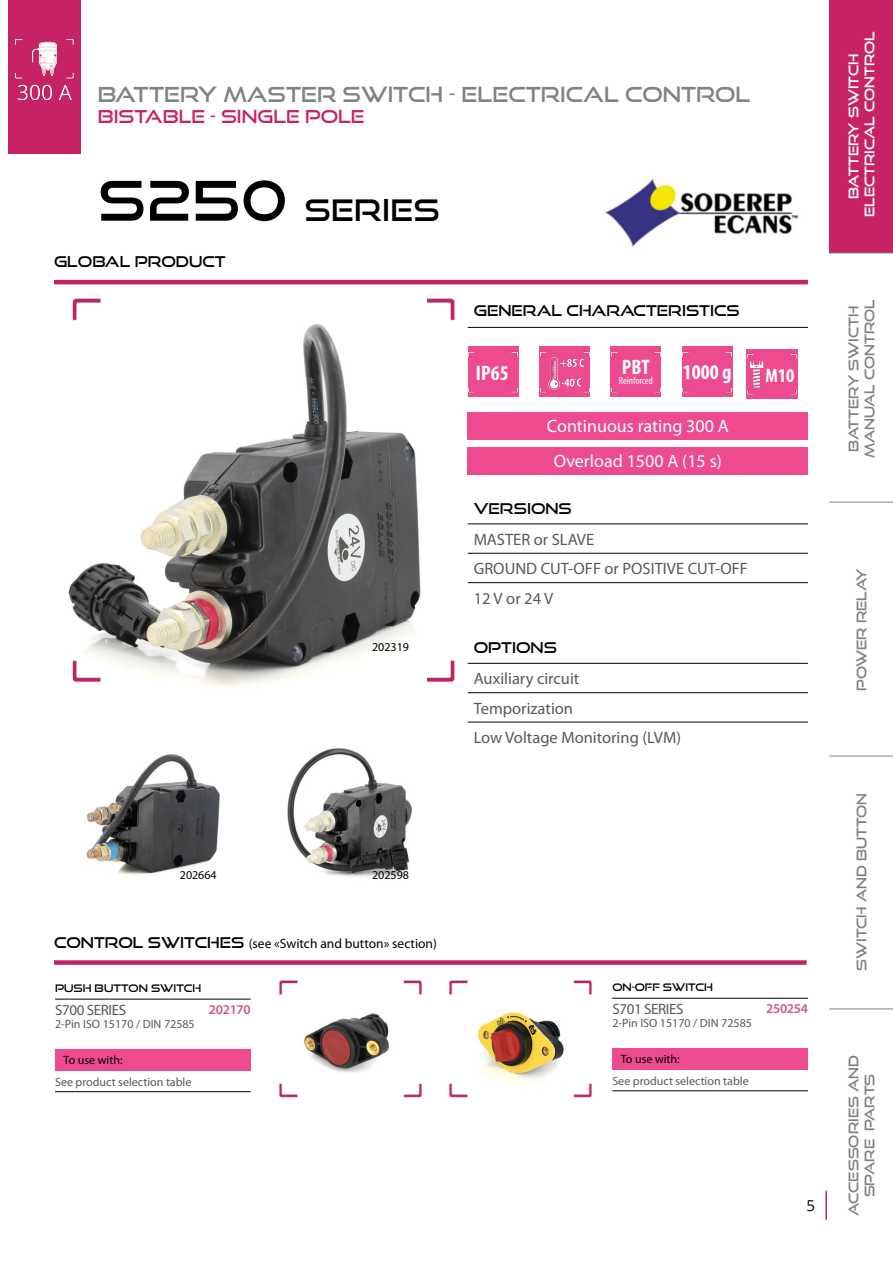
<style>
.page{position:relative;width:893px;height:1263px;background:#fff}
.page>*{position:absolute;margin:0;border:0;box-sizing:border-box;transform-origin:0 0}
.t1{font:30px "Good Times Rg";letter-spacing:.01em;color:#000}
.t2{font:21px "Good Times Rg";color:#808285}
.t3{font:700 condensed 21px "Myriad Pro";color:#fff}
.t4{font:700 condensed 19.5px "Myriad Pro";color:#fff}
.t5{font:18px/35.1px "Myriad Pro";color:#fff;text-align:center}
.t6{font:18px "Good Times Rg";color:#c72266}
.t7{font:16.5px/29.4px "Myriad Pro";color:#58595b}
.t8{font:15px "Good Times Rg";color:#000}
.t9{font:15px "Myriad Pro";letter-spacing:-.025em;color:#58595b}
.t10{font:15px "Open Sans";color:#000}
.t11{font:13.5px/16.2px "Good Times Rg";color:#808285;text-align:center}
.t12{font:13.5px "Myriad Pro";color:#000}
.t13{font:13.5px/16.2px "Good Times Rg";color:#fff;text-align:center}
.t14{font:600 13.5px "Myriad Pro";letter-spacing:-.025em;color:#cf597c}
.t15{font:12px/21.3px "Myriad Pro";color:#58595b}
.t16{font:12px "Myriad Pro";color:#000}
.t17{font:10.5px "Good Times Rg";color:#000}
.t18{font:condensed 10.5px "Myriad Pro";color:#fff}
.s1{font-size:54.75px}
.s2{font-family:"Good Times Rg";font-size:15px}
.s3{color:#000}
</style>
<div class="page">
<div style="left:829px;top:0;width:64px;height:253px;background:#c72266"></div>
<hr style="left:829px;top:502px;width:64px;height:1px;background:#808285">
<hr style="left:829px;top:253px;width:64px;height:1px;background:#808285">
<hr style="left:829px;top:756px;width:64px;height:1px;background:#808285">
<hr style="left:829px;top:1008px;width:64px;height:1px;background:#808285">
<hr style="left:825px;top:1191px;width:2px;height:28px;background:#c72266">
<hr style="left:54px;top:280px;width:754px;height:4px;background:#c72266">
<img style="left:539px;top:346px;width:51px;height:51px">
<img style="left:287px;top:748px;width:125px;height:130px">
<img style="left:86px;top:754px;width:134px;height:121px">
<img style="left:68px;top:319px;width:384px;height:368px">
<div style="left:468px;top:346px;width:51px;height:51px;background:#ee4a8f"></div>
<div style="left:682px;top:346px;width:51px;height:51px;background:#ee4a8f"></div>
<div style="left:610px;top:346px;width:51px;height:51px;background:#ee4a8f"></div>
<hr style="left:468px;top:523px;width:340px;height:1px;background:#000">
<hr style="left:468px;top:553px;width:340px;height:1px;background:#000">
<hr style="left:468px;top:582px;width:340px;height:1px;background:#000">
<hr style="left:468px;top:663px;width:340px;height:1px;background:#000">
<hr style="left:468px;top:692px;width:340px;height:1px;background:#000">
<hr style="left:468px;top:722px;width:340px;height:1px;background:#000">
<hr style="left:468px;top:327px;width:340px;height:1px;background:#000">
<div style="left:54px;top:960px;width:753px;height:5px;background:#c72266"></div>
<img style="left:276px;top:964px;width:148px;height:134px">
<img style="left:447px;top:964px;width:147px;height:134px">
<img style="left:604px;top:178px;width:194px;height:69px">
<div style="left:9px;top:0;width:72px;height:153px;background:#c72266"></div>
<img style="left:15px;top:38px;width:59px;height:63px">
<div style="left:612px;top:1048px;width:196px;height:21px;background:#ee4a8f"></div>
<hr style="left:612px;top:998px;width:102px;height:1px;background:#000">
<hr style="left:714px;top:998px;width:94px;height:1px;background:#000">
<hr style="left:612px;top:1090px;width:102px;height:1px;background:#000">
<hr style="left:714px;top:1090px;width:94px;height:1px;background:#000">
<div style="left:55px;top:1049px;width:196px;height:21px;background:#ee4a8f"></div>
<hr style="left:55px;top:999px;width:102px;height:1px;background:#000">
<hr style="left:157px;top:999px;width:94px;height:1px;background:#000">
<hr style="left:55px;top:1091px;width:102px;height:1px;background:#000">
<hr style="left:157px;top:1091px;width:94px;height:1px;background:#000">
<div style="left:468px;top:412px;width:340px;height:27px;background:#ee4a8f"></div>
<div style="left:468px;top:447px;width:340px;height:27px;background:#ee4a8f"></div>
<img style="left:746px;top:349px;width:51px;height:49px">
<p class="t2" style="left:98px;top:81px;width:654px">BATTERY MASTER SWITCH - ELECTRICAL CONTROL</p>
<p class="t6" style="left:98px;top:105px;width:268px">BISTABLE - SINGLE POLE</p>
<p class="t1" style="left:98px;top:191px;width:344px"><span class="s1">S250</span> SERIES</p>
<p class="t8" style="left:54px;top:252px;width:173px">GLOBAL PRODUCT</p>
<p class="t16" style="left:372px;top:640px;width:38px">202319</p>
<p class="t8" style="left:474px;top:301px;width:267px">GENERAL CHARACTERISTICS</p>
<p class="t3" style="left:622px;top:354px;width:29px">PBT</p>
<p class="t18" style="left:619px;top:374px;width:36px">Reinforced</p>
<p class="t3" style="left:476px;top:360px;width:34px">IP65</p>
<p class="t3" style="left:683px;top:359px;width:50px">1000 g</p>
<p class="t5" style="left:547px;top:409px;width:183px">Continuous rating 300 A<br>Overload 1500 A (15 s)</p>
<p class="t8" style="left:474px;top:499px;width:100px">VERSIONS</p>
<p class="t7" style="left:474px;top:525px;width:276px">MASTER or SLAVE<br>GROUND CUT-OFF or POSITIVE CUT-OFF<br>12 V or 24 V</p>
<p class="t8" style="left:474px;top:639px;width:85px">OPTIONS</p>
<p class="t7" style="left:474px;top:664px;width:209px">Auxiliary circuit<br>Temporization<br>Low Voltage Monitoring (LVM)</p>
<p class="t4" style="left:765px;top:363px;width:31px">M10</p>
<p class="t16" style="left:180px;top:869px;width:38px">202664</p>
<p class="t16" style="left:372px;top:869px;width:38px">202598</p>
<p class="t12" style="left:54px;top:936px;width:384px"><span class="s2">CONTROL SWITCHES</span> (see «Switch and button» section)</p>
<p class="t17" style="left:55px;top:982px;width:148px">PUSH BUTTON SWITCH</p>
<p class="t9" style="left:55px;top:1001px;width:73px">S700 SERIES</p>
<p class="t14" style="left:209px;top:1002px;width:43px">202170</p>
<p class="t15" style="left:55px;top:1013px;width:141px">2-Pin ISO 15170 / DIN 72585</p>
<p class="t15" style="left:55px;top:1050px;width:138px;text-indent:9px"><span class="s3">To use with:<br></span>See product selection table</p>
<p class="t17" style="left:612px;top:981px;width:102px">ON-OFF SWITCH</p>
<p class="t9" style="left:612px;top:1000px;width:73px">S701 SERIES</p>
<p class="t14" style="left:766px;top:1001px;width:43px">250254</p>
<p class="t15" style="left:612px;top:1012px;width:141px">2-Pin ISO 15170 / DIN 72585</p>
<p class="t15" style="left:612px;top:1049px;width:138px;text-indent:9px"><span class="s3">To use with:<br></span>See product selection table</p>
<p class="t10" style="left:806px;top:1195px;width:10px">5</p>
<p class="t13" style="left:845px;top:217px;width:187px;rotate:-90deg">BATTERY SWITCH<br>ELECTRICAL CONTROL</p>
<p class="t11" style="left:845px;top:458px;width:160px;rotate:-90deg">BATTERY SWICTH<br>MANUAL CONTROL</p>
<p class="t11" style="left:853px;top:691px;width:124px;rotate:-90deg">POWER RELAY</p>
<p class="t11" style="left:853px;top:971px;width:180px;rotate:-90deg">SWITCH AND BUTTON</p>
<p class="t11" style="left:845px;top:1216px;width:162px;rotate:-90deg">ACCESSORIES AND<br>SPARE PARTS</p>
</div>
